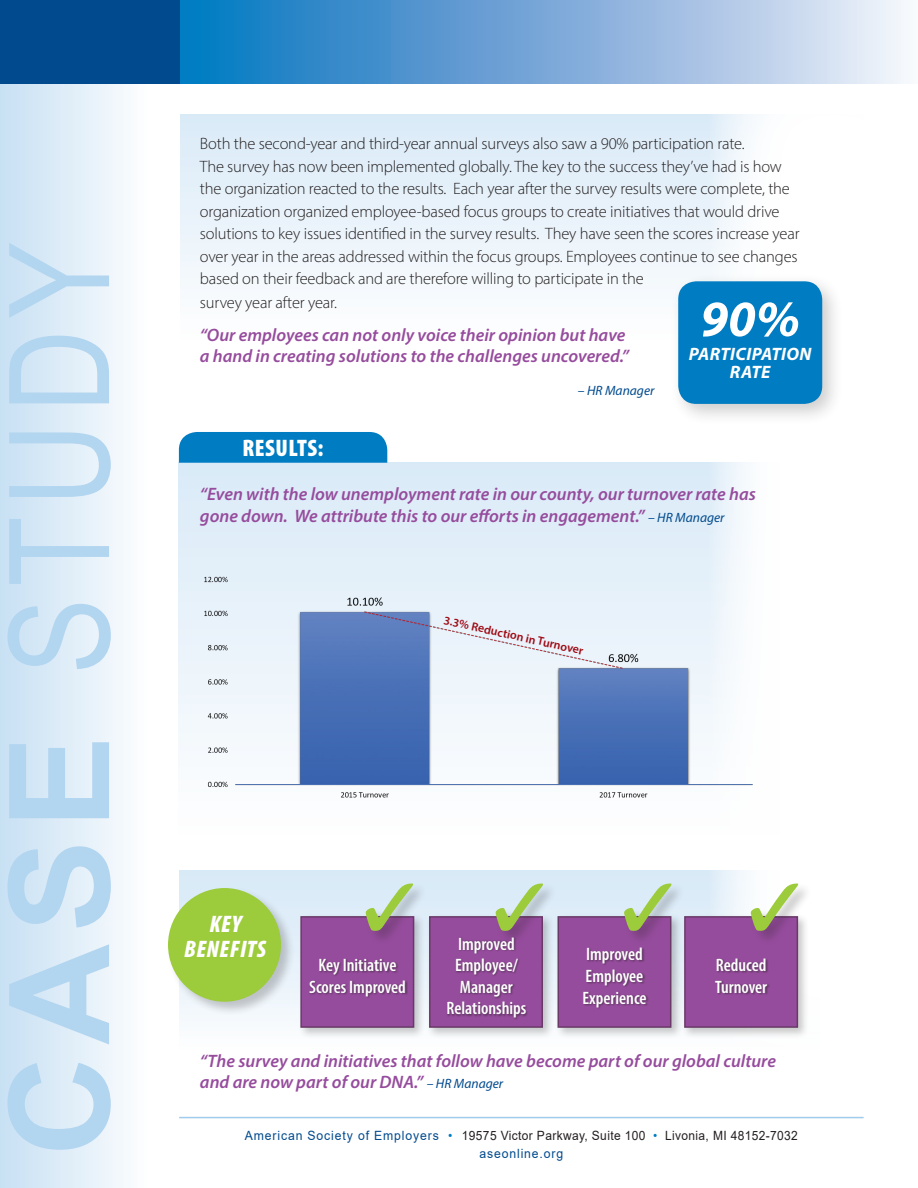
<style>
.page{position:relative;width:918px;height:1188px;background:#fff}
.page>*{position:absolute;margin:0;border:0;box-sizing:border-box;transform-origin:0 0}
.subhead{font:139.5px "Arial Narrow";letter-spacing:.08em;color:#b2d5f0}
.subhead-2{font:italic 700 51px "Myriad Pro";color:#fff}
.subhead-3{font:italic 900 condensed 24px "Myriad Pro";letter-spacing:.02em;color:#fff}
.subhead-4{font:900 condensed 24px "Myriad Pro";letter-spacing:.02em;color:#fff}
.text{font:italic 600 18px/21.6px "Myriad Pro";color:#964c9d}
.text-2{font:600 condensed 18px/21.6px "Myriad Pro";color:#fff;text-align:center}
.subhead-5{font:italic 700 18px/18px "Myriad Pro";letter-spacing:.02em;color:#fff;text-align:center}
.text-3{font:300 16.5px/22.5px "Myriad Pro";letter-spacing:-.01em;color:#231f20}
.text-4{font:italic 13.5px "Myriad Pro";color:#004a8d}
.t1{font:12.75px/18px "Arial";letter-spacing:.03em;color:#231f20;text-align:center;scale:.94 1}
.text-5{font:600 12px "Myriad Pro";color:#9e0c16}
.s1{font-family:"Arial";font-weight:700}
.s2{font-weight:400;font-size:13.5px;color:#004a8d}
.s3{color:#004a8d}
.s4{color:#007cc2}
</style>
<div class="page">
<div style="left:180px;top:114px;width:684px;height:227px;background:linear-gradient(to bottom,#d9eaf7,#fefefe)"></div>
<div style="left:179px;top:870px;width:640px;height:180px;background:linear-gradient(to bottom,#d5e8f7,#fafcfd)"></div>
<div style="left:179px;top:432px;width:208px;height:61px;background:#007cc2;border-radius:18px"></div>
<div style="left:179px;top:462px;width:683px;height:375px;background:linear-gradient(to bottom,#d9eaf7,#fefefe)"></div>
<div style="left:709px;top:39px;width:209px;height:1032px;background:#fff"></div>
<div style="left:168px;top:0;width:750px;height:84px;background:linear-gradient(to right,#006dbc,#f5ecf8)"></div>
<div style="left:0;top:0;width:146px;height:1188px;background:linear-gradient(to right,#c7e0f3,#fcfdfe)"></div>
<div style="left:0;top:0;width:179px;height:84px;background:#004a8d"></div>
<hr style="left:179px;top:1117px;width:685px;height:1px;background:#9fcbec">
<div style="left:167px;top:887px;width:129px;height:130px;background:#231f20;opacity:.24"></div>
<div style="left:168px;top:888px;width:113px;height:114px;background:#9ccb3b;border-radius:50%"></div>
<div style="left:682px;top:913px;width:128px;height:126px;background:#231f20;opacity:.24"></div>
<div style="left:684px;top:916px;width:114px;height:112px;background:#964c9d;border:2px solid #693967"></div>
<div style="left:298px;top:913px;width:128px;height:126px;background:#231f20;opacity:.24"></div>
<div style="left:300px;top:916px;width:114px;height:112px;background:#964c9d;border:2px solid #693967"></div>
<div style="left:555px;top:913px;width:128px;height:126px;background:#231f20;opacity:.24"></div>
<div style="left:558px;top:916px;width:113px;height:112px;background:#964c9d;border:2px solid #693967"></div>
<div style="left:426px;top:913px;width:128px;height:126px;background:#231f20;opacity:.24"></div>
<div style="left:429px;top:916px;width:114px;height:112px;background:#964c9d;border:2px solid #693967"></div>
<div style="left:365px;top:883px;width:62px;height:63px;background:#231f20;opacity:.24"></div>
<svg style="left:366px;top:883px;width:47px;height:48px;background:#b4bca8"></svg>
<div style="left:495px;top:883px;width:62px;height:63px;background:#231f20;opacity:.24"></div>
<svg style="left:496px;top:883px;width:47px;height:48px;background:#b4bba8"></svg>
<div style="left:623px;top:883px;width:63px;height:63px;background:#231f20;opacity:.24"></div>
<svg style="left:624px;top:883px;width:47px;height:48px;background:#b4bca8"></svg>
<div style="left:750px;top:883px;width:62px;height:63px;background:#231f20;opacity:.24"></div>
<svg style="left:751px;top:883px;width:47px;height:48px"></svg>
<div style="left:308px;top:958px;width:100px;height:40px;background:#231f20;opacity:.54"></div>
<div style="left:715px;top:958px;width:55px;height:37px;background:#231f20;opacity:.54"></div>
<div style="left:583px;top:947px;width:66px;height:62px;background:#231f20;opacity:.54"></div>
<div style="left:447px;top:936px;width:82px;height:84px;background:#231f20;opacity:.54"></div>
<img style="left:200px;top:572px;width:553px;height:231px">
<div style="left:670px;top:273px;width:174px;height:153px;background:#231f20;opacity:.22"></div>
<div style="left:678px;top:281px;width:144px;height:123px;background:#007cc2;border-radius:18px"></div>
<p class="subhead" style="left:-42px;top:1156px;width:916px;rotate:-90deg"><span class="s1">CASE</span> STUDY</p>
<p class="text-3" style="left:200px;top:132px;width:601px">Both the second-year and third-year annual surveys also saw a 90% participation rate.<br>The survey has now been implemented globally. The key to the success they’ve had is how the organization reacted to the results. Each year after the survey results were complete, the organization organized employee-based focus groups to create initiatives that would drive solutions to key issues identified in the survey results. They have seen the scores increase year over year in the areas addressed within the focus groups. Employees continue to see changes based on their feedback and are therefore willing to participate in the</p>
<p class="text-3" style="left:200px;top:291px;width:139px">survey year after year.</p>
<p class="text" style="left:200px;top:323px;width:431px">“Our employees can not only voice their opinion but have a hand in creating solutions to the challenges uncovered.”</p>
<p class="text-4" style="left:578px;top:382px;width:78px">– HR Manager</p>
<p class="subhead-2" style="left:700px;top:286px;width:101px">90%</p>
<p class="subhead-5" style="left:689px;top:344px;width:124px">PARTICIPATION<br>RATE</p>
<p class="subhead-4" style="left:242px;top:433px;width:83px">RESULTS:</p>
<p class="text" style="left:200px;top:483px;width:557px">“Even with the low unemployment rate in our county, our turnover rate has gone down. We attribute this to our efforts in engagement.” <span class="s2">– HR Manager</span></p>
<p class="text-5" style="left:445px;top:613px;width:144px;rotate:12deg">3.3% Reduction in Turnover</p>
<p class="subhead-3" style="left:209px;top:909px;width:33px">KEY</p>
<p class="subhead-3" style="left:184px;top:934px;width:83px">BENEFITS</p>
<p class="text-2" style="left:446px;top:932px;width:82px">Improved<br>Employee/<br>Manager<br>Relationships</p>
<p class="text" style="left:200px;top:1049px;width:578px">“The survey and initiatives that follow have become part of our global culture and are now part of our DNA.” <span class="s2">– HR Manager</span></p>
<p class="text-2" style="left:582px;top:943px;width:66px;text-align:left">Improved<br>Employee<br>Experience</p>
<p class="text-2" style="left:309px;top:954px;width:98px">Key Initiative<br>Scores Improved</p>
<p class="text-2" style="left:716px;top:954px;width:52px">Reduced</p>
<p class="text-2" style="left:715px;top:976px;width:54px">Turnover</p>
<p class="t1" style="left:245px;top:1126px;width:590px"><span class="s3">American Society of Employers</span> <span class="s4">•</span> 19575 Victor Parkway, Suite 100 <span class="s4">•</span> Livonia, MI 48152-7032 <span class="s3">aseonline.org</span></p>
</div>
